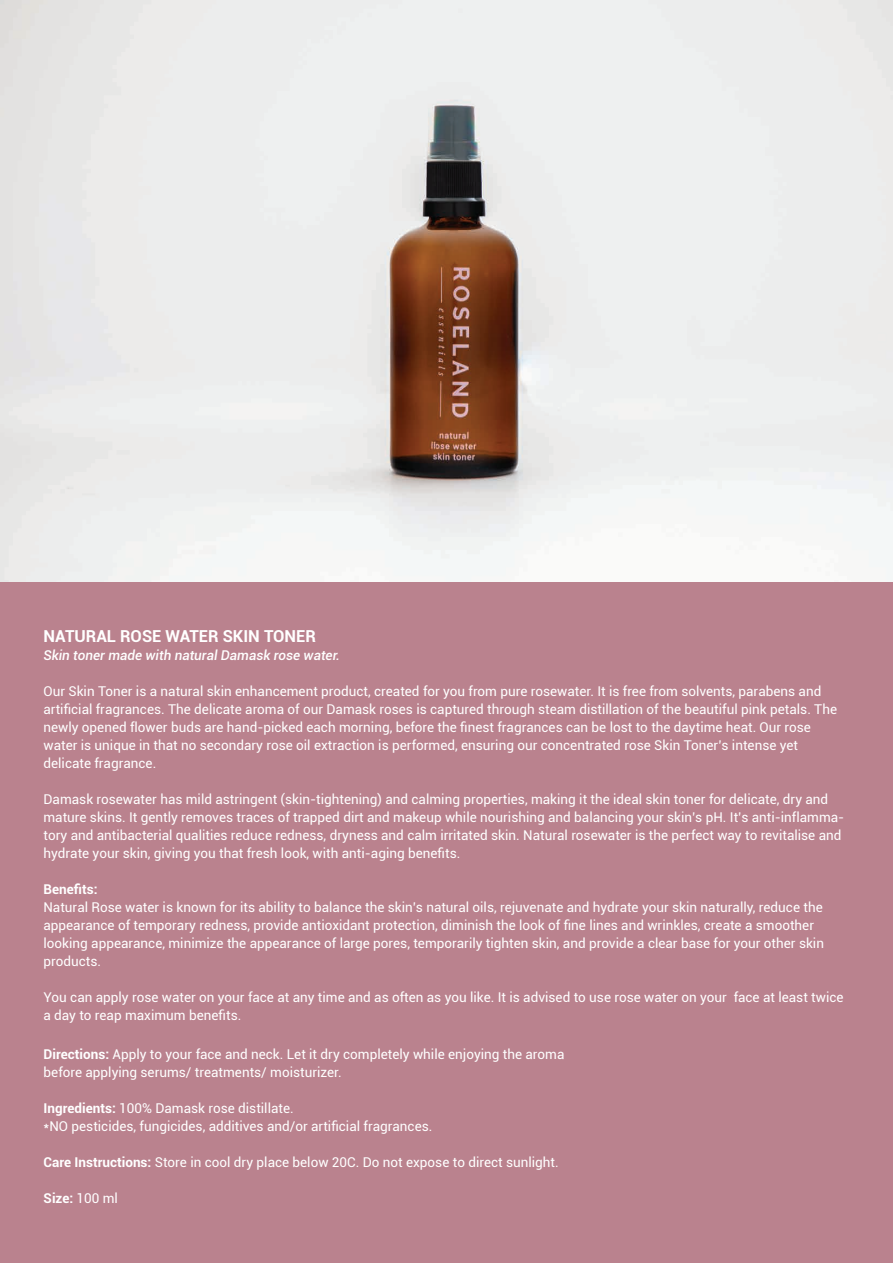
<style>
.page{position:relative;width:893px;height:1263px;background:#fff}
.page>*{position:absolute;margin:0;border:0;box-sizing:border-box;transform-origin:0 0}
.t1{font:700 16.5px "Roboto";color:#fff}
.t2{font:13.5px/18px "Roboto";color:#fff}
.t3{font:italic 500 13.5px "Roboto";color:#fff}
.t4{font:700 13.5px "Roboto";color:#fff}
.s1{font-weight:700}
.s2{font-weight:400}
</style>
<div class="page">
<img style="left:0;top:0;width:893px;height:582px">
<div style="left:0;top:582px;width:893px;height:681px;background:#ba828e"></div>
<p class="t1" style="left:43px;top:624px;width:274px">NATURAL ROSE WATER SKIN TONER</p>
<p class="t3" style="left:43px;top:645px;width:298px">Skin toner made with natural Damask rose water.</p>
<p class="t2" style="left:43px;top:681px;width:795px">Our Skin Toner is a natural skin enhancement product, created for you from pure rosewater. It is free from solvents, parabens and artificial fragrances. The delicate aroma of our Damask roses is captured through steam distillation of the beautiful pink petals. The newly opened flower buds are hand-picked each morning, before the finest fragrances can be lost to the daytime heat. Our rose water is unique in that no secondary rose oil extraction is performed, ensuring our concentrated rose Skin Toner’s intense yet delicate fragrance.</p>
<p class="t2" style="left:43px;top:789px;width:802px">Damask rosewater has mild astringent (skin-tightening) and calming properties, making it the ideal skin toner for delicate, dry and mature skins. It gently removes traces of trapped dirt and makeup while nourishing and balancing your skin’s pH. It’s anti-inflamma&shy;tory and antibacterial qualities reduce redness, dryness and calm irritated skin. Natural rosewater is the perfect way to revitalise and hydrate your skin, giving you that fresh look, with anti-aging benefits.</p>
<p class="t4" style="left:43px;top:879px;width:56px">Benefits:</p>
<p class="t2" style="left:43px;top:897px;width:782px">Natural Rose water is known for its ability to balance the skin’s natural oils, rejuvenate and hydrate your skin naturally, reduce the appearance of temporary redness, provide antioxidant protection, diminish the look of fine lines and wrinkles, create a smoother looking appearance, minimize the appearance of large pores, temporarily tighten skin, and provide a clear base for your other skin products.</p>
<p class="t2" style="left:43px;top:987px;width:802px">You can apply rose water on your face at any time and as often as you like. It is advised to use rose water on your face at least twice a day to reap maximum benefits.</p>
<p class="t2" style="left:44px;top:1044px;width:522px"><span class="s1">Directions:</span> Apply to your face and neck. Let it dry completely while enjoying the aroma before applying serums/ treatments/ moisturizer.</p>
<p class="t2" style="left:44px;top:1098px;width:390px"><span class="s1">Ingredients:</span> 100% Damask rose distillate.<br>*NO pesticides, fungicides, additives and/or artificial fragrances.</p>
<p class="t2" style="left:44px;top:1152px;width:517px"><span class="s1">Care Instructions:</span> Store in cool dry place below 20C. Do not expose to direct sunlight.</p>
<p class="t4" style="left:44px;top:1188px;width:76px">Size: <span class="s2">100 ml</span></p>
</div>
